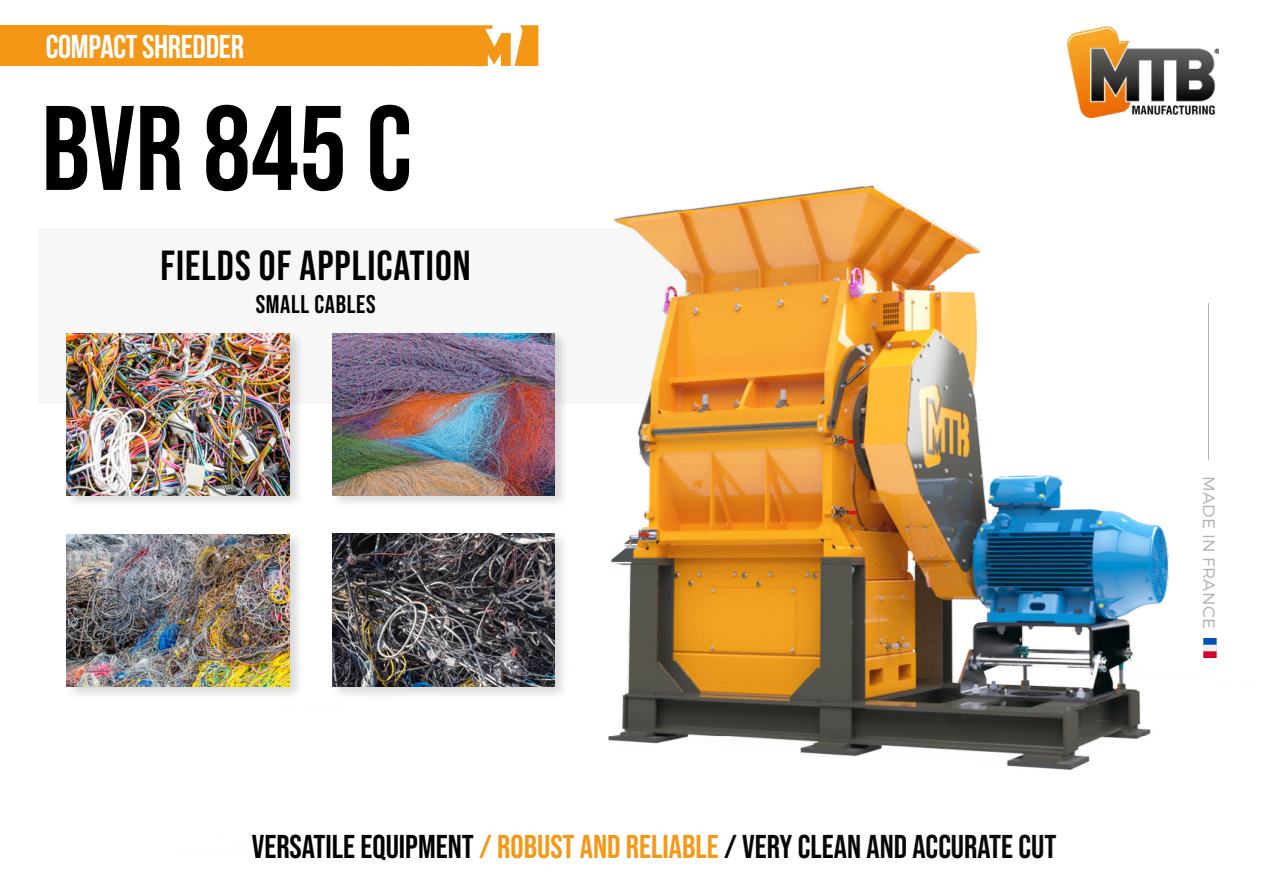
<style>
.page{position:relative;width:1263px;height:893px;background:#fff}
.page>*{position:absolute;margin:0;border:0;box-sizing:border-box;transform-origin:0 0}
.t1{font:120px "Bebas Neue";color:#000}
.t2{font:42px "Bebas Neue";letter-spacing:.025em;color:#000}
.t3{font:33px "Bebas Neue";color:#000}
.t4{font:700 33px "Bebas Neue";letter-spacing:-.01em;color:#fff}
.t5{font:25.5px "Bebas Neue";letter-spacing:.025em;color:#000}
.t6{font:300 16.5px "Montserrat";letter-spacing:.01em;color:#b2b1b1}
.s1{color:#f49716}
</style>
<div class="page">
<div style="left:38px;top:229px;width:855px;height:175px;background:#f7f7f7"></div>
<div style="left:0;top:25px;width:168px;height:41px;background:#f49716"></div>
<svg style="left:168px;top:25px;width:370px;height:41px;background:#f5a12d"></svg>
<div style="left:219px;top:38px;width:258px;height:28px;background:#f49716"></div>
<img style="left:1067px;top:26px;width:151px;height:92px">
<div style="left:64px;top:330px;width:241px;height:180px;background:#000;opacity:.16"></div>
<img style="left:67px;top:334px;width:109px;height:161px">
<div style="left:64px;top:531px;width:241px;height:171px;background:#000;opacity:.16"></div>
<img style="left:67px;top:534px;width:109px;height:153px">
<img style="left:176px;top:185px;width:1041px;height:585px">
<hr style="left:1208px;top:304px;width:1px;height:156px;background:#b3b4b3">
<img style="left:1200px;top:638px;width:17px;height:19px">
<p class="t4" style="left:46px;top:27px;width:200px">COMPACT SHREDDER</p>
<h1 class="t1" style="left:41px;top:78px;width:372px">BVR 845 C</h1>
<p class="t2" style="left:161px;top:241px;width:312px">FIELDS OF APPLICATION</p>
<p class="t5" style="left:256px;top:289px;width:121px">SMALL CABLES</p>
<p class="t3" style="left:252px;top:827px;width:806px">VERSATILE EQUIPMENT <span class="s1">/ ROBUST AND RELIABLE</span> / VERY CLEAN AND ACCURATE CUT</p>
<p class="t6" style="left:1218px;top:476px;width:154px;rotate:90deg">MADE IN FRANCE</p>
</div>
